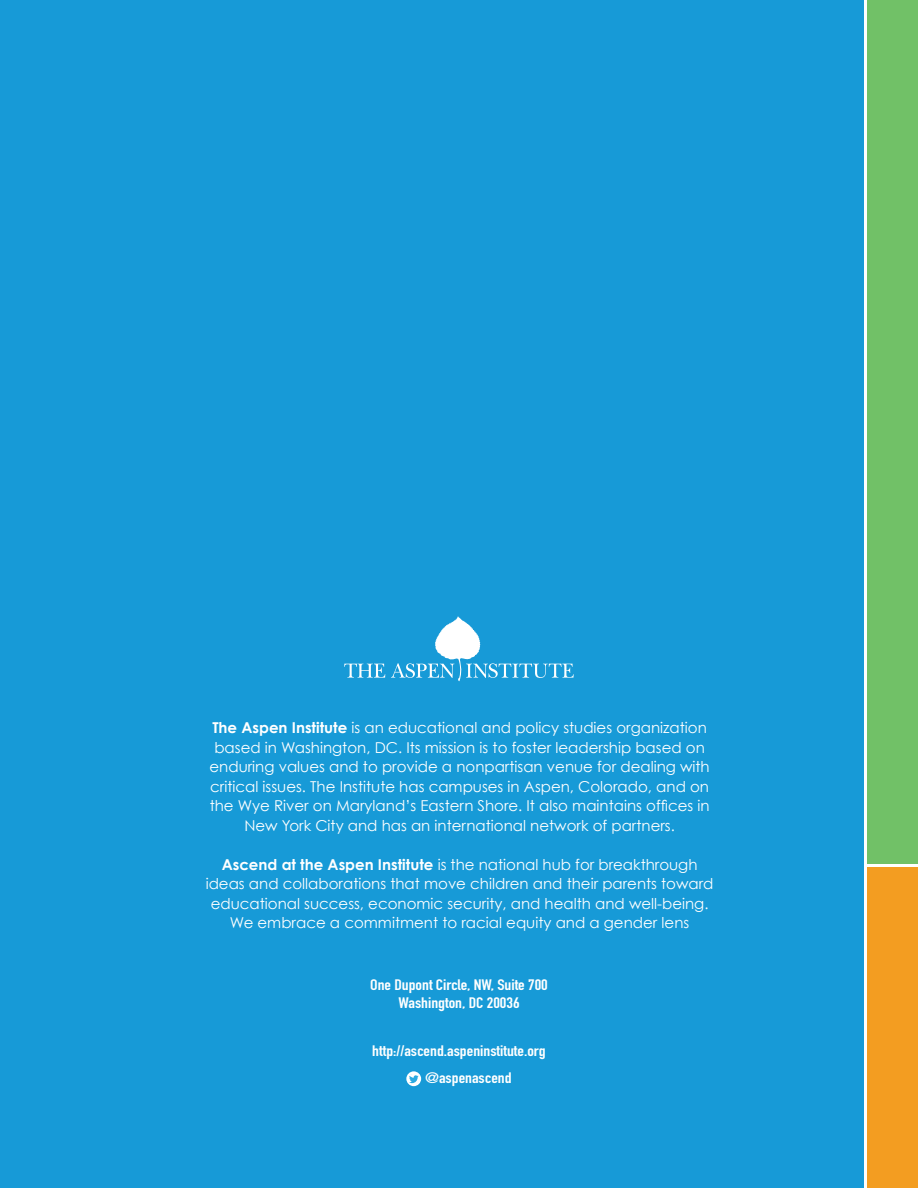
<style>
.page{position:relative;width:918px;height:1188px;background:#fff}
.page>*{position:absolute;margin:0;border:0;box-sizing:border-box;transform-origin:0 0}
.Pull_out_box{font:15px/19.5px "Century Gothic";color:#fff;text-align:center}
.body_copy_-_9_11_bla{font:15px/19.5px "Century Gothic";color:#fff;text-align:center}
.t1{font:15px "DIN Engschrift Std";color:#fff;scale:1.18 1}
.s1{font-weight:700}
</style>
<div class="page">
<div style="left:0;top:0;width:864px;height:1188px;background:#179ad7"></div>
<div style="left:867px;top:0;width:51px;height:864px;background:#71c167"></div>
<svg style="left:344px;top:664px;width:41px;height:14px"></svg>
<svg style="left:391px;top:616px;width:183px;height:65px;background:#3eabdd"></svg>
<svg style="left:406px;top:1071px;width:15px;height:15px"></svg>
<div style="left:867px;top:867px;width:51px;height:321px;background:#f39d21"></div>
<p class="Pull_out_box" style="left:210px;top:718px;width:502px"><span class="s1">The Aspen Institute</span> is an educational and policy studies organization based in Washington, DC. Its mission is to foster leadership based on enduring values and to provide a nonpartisan venue for dealing with critical issues. The Institute has campuses in Aspen, Colorado, and on the Wye River on Maryland’s Eastern Shore. It also maintains offices in New York City and has an international network of partners.</p>
<p class="body_copy_-_9_11_bla" style="left:206px;top:854px;width:509px"><span class="s1">Ascend at the Aspen Institute</span> is the national hub for breakthrough ideas and collaborations that move children and their parents toward educational success, economic security, and health and well-being.<br>We embrace a commitment to racial equity and a gender lens</p>
<p class="t1" style="left:370px;top:976px;width:152px">One Dupont Circle, NW, Suite 700</p>
<p class="t1" style="left:398px;top:994px;width:104px">Washington, DC 20036</p>
<p class="t1" style="left:372px;top:1042px;width:148px">http://ascend.aspeninstitute.org</p>
<p class="t1" style="left:425px;top:1069px;width:75px">@aspenascend</p>
</div>
